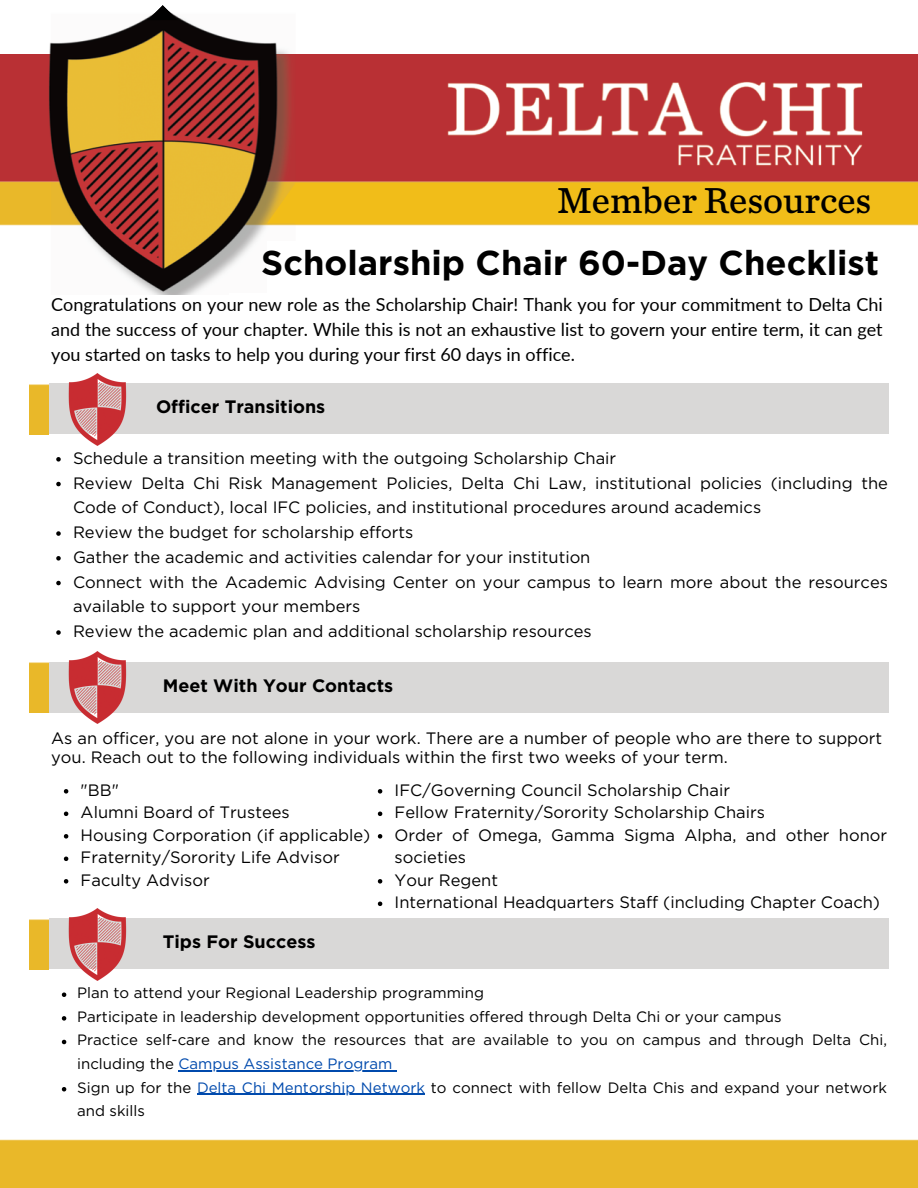
<style>
.page{position:relative;width:918px;height:1188px;background:#fff}
.page>*{position:absolute;margin:0;border:0;box-sizing:border-box;transform-origin:0 0}
.t1{font:37.8px "Chronicle Text G4";color:#000}
.t2{font:700 34.5px "Gotham";color:#000}
.t3{font:18px/25px "Lato";color:#000;text-align:justify}
.t4{font:700 18px "Gotham";color:#000}
.t5{font:16.5px/24.8px "Gotham";color:#000}
.t6{font:15px/23.7px "Gotham";color:#000}
.s1{color:#004aad}
</style>
<div class="page">
<img style="left:0;top:17px;width:918px;height:278px">
<div style="left:367px;top:0;width:551px;height:40px;background:#fff"></div>
<div style="left:295px;top:183px;width:623px;height:41px;background:#f1bd19"></div>
<svg style="left:267px;top:183px;width:28px;height:40px"></svg>
<div style="left:267px;top:241px;width:604px;height:51px;background:#fff"></div>
<div style="left:229px;top:293px;width:642px;height:51px;background:#fff"></div>
<svg style="left:147px;top:5px;width:31px;height:15px"></svg>
<div style="left:0;top:1139px;width:918px;height:49px;background:#e9b829"></div>
<div style="left:48px;top:384px;width:840px;height:50px;background:#d9d8d7"></div>
<img style="left:30px;top:384px;width:19px;height:50px">
<img style="left:64px;top:373px;width:67px;height:72px">
<div style="left:48px;top:662px;width:840px;height:50px;background:#d9d8d7"></div>
<img style="left:30px;top:662px;width:19px;height:51px">
<img style="left:64px;top:652px;width:67px;height:72px">
<svg style="left:56px;top:457px;width:5px;height:5px"></svg>
<svg style="left:56px;top:482px;width:5px;height:4px"></svg>
<svg style="left:56px;top:531px;width:5px;height:5px"></svg>
<svg style="left:56px;top:556px;width:5px;height:5px"></svg>
<svg style="left:56px;top:581px;width:5px;height:4px"></svg>
<svg style="left:56px;top:630px;width:5px;height:5px"></svg>
<svg style="left:64px;top:789px;width:4px;height:5px"></svg>
<svg style="left:64px;top:812px;width:4px;height:4px"></svg>
<svg style="left:64px;top:834px;width:4px;height:5px"></svg>
<svg style="left:64px;top:857px;width:4px;height:4px"></svg>
<svg style="left:64px;top:879px;width:4px;height:5px"></svg>
<svg style="left:378px;top:789px;width:4px;height:5px"></svg>
<svg style="left:378px;top:812px;width:4px;height:4px"></svg>
<svg style="left:378px;top:834px;width:4px;height:5px"></svg>
<svg style="left:378px;top:879px;width:4px;height:5px"></svg>
<svg style="left:378px;top:902px;width:4px;height:4px"></svg>
<div style="left:48px;top:919px;width:840px;height:50px;background:#d9d8d7"></div>
<img style="left:30px;top:919px;width:19px;height:50px">
<img style="left:64px;top:908px;width:67px;height:72px">
<svg style="left:62px;top:992px;width:4px;height:5px"></svg>
<svg style="left:62px;top:1016px;width:4px;height:5px"></svg>
<svg style="left:62px;top:1040px;width:4px;height:4px"></svg>
<hr style="left:178px;top:1070px;width:214px;height:1px;background:#004aad">
<svg style="left:62px;top:1087px;width:4px;height:4px"></svg>
<hr style="left:197px;top:1094px;width:228px;height:1px;background:#004aad">
<p class="t1" style="left:557px;top:182px;width:316px">Member Resources</p>
<p class="t2" style="left:261px;top:248px;width:619px">Scholarship Chair 60-Day Checklist</p>
<p class="t3" style="left:51px;top:291px;width:833px">Congratulations on your new role as the Scholarship Chair! Thank you for your commitment to Delta Chi and the success of your chapter. While this is not an exhaustive list to govern your entire term, it can get you started on tasks to help you during your first 60 days in office.</p>
<p class="t4" style="left:156px;top:399px;width:171px">Officer Transitions</p>
<p class="t5" style="left:73px;top:446px;width:545px">Schedule a transition meeting with the outgoing Scholarship Chair</p>
<p class="t5" style="left:73px;top:471px;width:816px">Review Delta Chi Risk Management Policies, Delta Chi Law, institutional policies (including the<br>Code of Conduct), local IFC policies, and institutional procedures around academics</p>
<p class="t5" style="left:73px;top:521px;width:342px">Review the budget for scholarship efforts</p>
<p class="t5" style="left:73px;top:545px;width:519px">Gather the academic and activities calendar for your institution</p>
<p class="t5" style="left:73px;top:570px;width:816px">Connect with the Academic Advising Center on your campus to learn more about the resources available to support your members</p>
<p class="t5" style="left:73px;top:620px;width:520px">Review the academic plan and additional scholarship resources</p>
<p class="t4" style="left:163px;top:677px;width:232px">Meet With Your Contacts</p>
<p class="t5" style="left:51px;top:729px;width:833px;line-height:19.2px">As an officer, you are not alone in your work. There are a number of people who are there to support you. Reach out to the following individuals within the first two weeks of your term.</p>
<p class="t5" style="left:81px;top:778px;width:40px">"BB"</p>
<p class="t5" style="left:81px;top:801px;width:211px">Alumni Board of Trustees</p>
<p class="t5" style="left:81px;top:823px;width:291px">Housing Corporation (if applicable)</p>
<p class="t5" style="left:81px;top:846px;width:261px">Fraternity/Sorority Life Advisor</p>
<p class="t5" style="left:81px;top:868px;width:131px">Faculty Advisor</p>
<p class="t5" style="left:395px;top:778px;width:337px">IFC/Governing Council Scholarship Chair</p>
<p class="t5" style="left:395px;top:801px;width:372px">Fellow Fraternity/Sorority Scholarship Chairs</p>
<p class="t5" style="left:395px;top:825px;width:494px;line-height:22.5px">Order of Omega, Gamma Sigma Alpha, and other honor societies</p>
<p class="t5" style="left:395px;top:868px;width:105px">Your Regent</p>
<p class="t5" style="left:395px;top:891px;width:487px">International Headquarters Staff (including Chapter Coach)</p>
<p class="t4" style="left:163px;top:934px;width:154px">Tips For Success</p>
<p class="t6" style="left:77px;top:982px;width:408px">Plan to attend your Regional Leadership programming</p>
<p class="t6" style="left:77px;top:1005px;width:706px">Participate in leadership development opportunities offered through Delta Chi or your campus</p>
<p class="t6" style="left:77px;top:1029px;width:811px">Practice self-care and know the resources that are available to you on campus and through Delta Chi, including the <span class="s1">Campus Assistance Program</span></p>
<p class="t6" style="left:77px;top:1076px;width:811px">Sign up for the <span class="s1">Delta Chi Mentorship Network</span> to connect with fellow Delta Chis and expand your network and skills</p>
</div>
